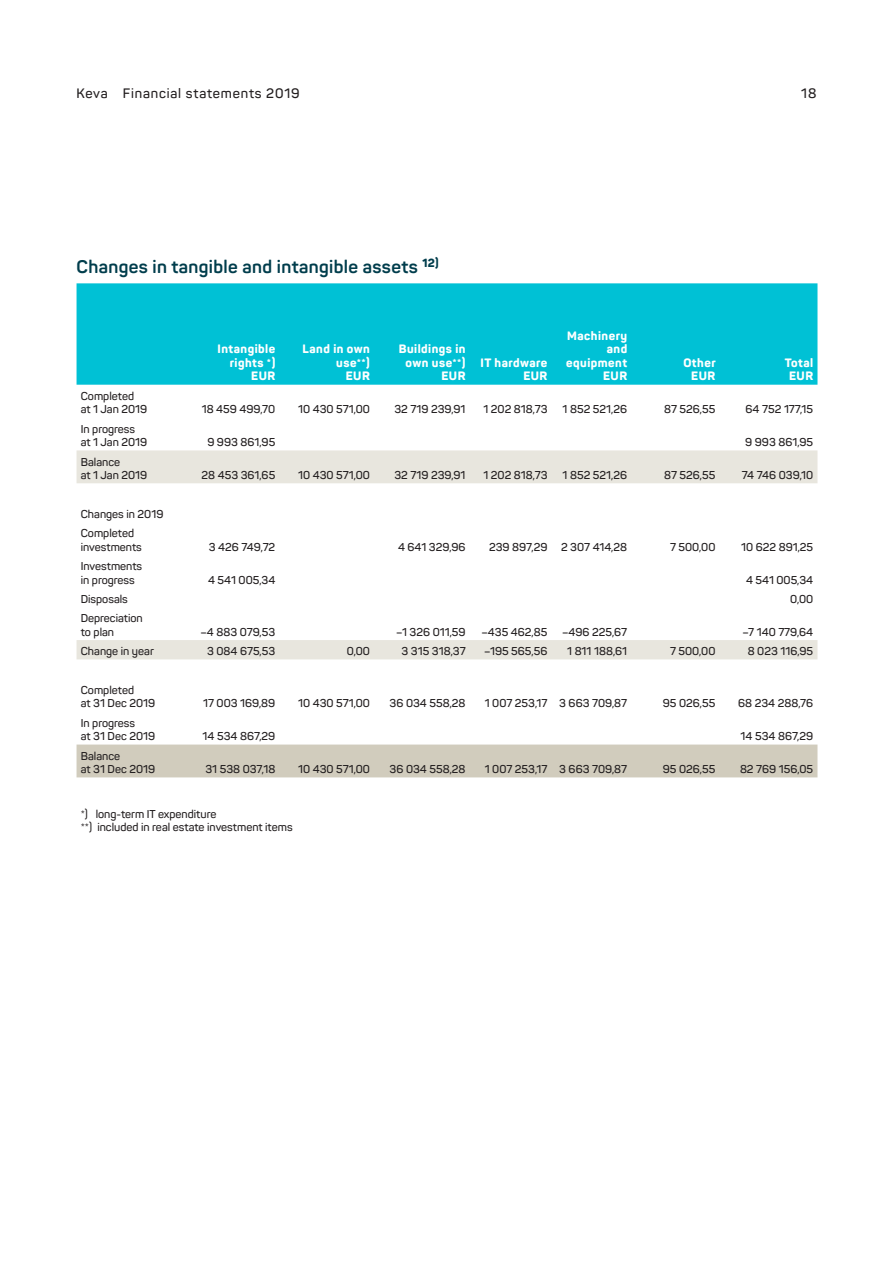
<style>
.page{position:relative;width:893px;height:1263px;background:#fff}
.page>*{position:absolute;margin:0;border:0;box-sizing:border-box;transform-origin:0 0}
.otsikko_2{font:700 18px "Panton";letter-spacing:.02em;color:#003d4c}
.t1{font:600 13.5px "Panton";letter-spacing:.06em;color:#231f20}
.taulukko_2{font:800 12px/13.5px "Panton";letter-spacing:.04em;color:#fff;text-align:right}
.taulukko_1{font:600 11.25px/13.5px "Panton";color:#231f20}
</style>
<div class="page">
<div style="left:77px;top:283px;width:740px;height:102px;background:#00c1d5"></div>
<svg style="left:77px;top:450px;width:740px;height:209px"></svg>
<div style="left:77px;top:744px;width:740px;height:33px;background:#d1ccbd"></div>
<p class="t1" style="left:77px;top:85px;width:225px">Keva Financial statements 2019</p>
<p class="t1" style="left:801px;top:85px;width:17px">18</p>
<p class="otsikko_2" style="left:77px;top:255px;width:364px">Changes in tangible and intangible assets <sup>12)</sup></p>
<p class="taulukko_2" style="left:218px;top:342px;width:59px">Intangible</p>
<p class="taulukko_2" style="left:230px;top:356px;width:47px">rights *)</p>
<p class="taulukko_2" style="left:251px;top:369px;width:26px">EUR</p>
<p class="taulukko_2" style="left:303px;top:342px;width:69px">Land in own</p>
<p class="taulukko_2" style="left:336px;top:356px;width:35px">use**)</p>
<p class="taulukko_2" style="left:346px;top:369px;width:26px">EUR</p>
<p class="taulukko_2" style="left:399px;top:342px;width:68px">Buildings in</p>
<p class="taulukko_2" style="left:405px;top:356px;width:62px">own use**)</p>
<p class="taulukko_2" style="left:441px;top:369px;width:26px">EUR</p>
<p class="taulukko_2" style="left:480px;top:356px;width:68px">IT hardware</p>
<p class="taulukko_2" style="left:523px;top:369px;width:26px">EUR</p>
<p class="taulukko_2" style="left:567px;top:329px;width:62px">Machinery and</p>
<p class="taulukko_2" style="left:566px;top:356px;width:62px">equipment</p>
<p class="taulukko_2" style="left:603px;top:369px;width:26px">EUR</p>
<p class="taulukko_2" style="left:683px;top:356px;width:34px">Other</p>
<p class="taulukko_2" style="left:691px;top:369px;width:26px">EUR</p>
<p class="taulukko_2" style="left:785px;top:356px;width:30px">Total</p>
<p class="taulukko_2" style="left:789px;top:369px;width:26px">EUR</p>
<p class="taulukko_1" style="left:81px;top:389px;width:68px">Completed<br>at 1 Jan 2019</p>
<p class="taulukko_1" style="left:81px;top:422px;width:68px">In progress at 1 Jan 2019</p>
<p class="taulukko_1" style="left:81px;top:455px;width:68px">Balance<br>at 1 Jan 2019</p>
<p class="taulukko_1" style="left:81px;top:507px;width:84px">Changes in 2019</p>
<p class="taulukko_1" style="left:81px;top:526px;width:63px">Completed investments</p>
<p class="taulukko_1" style="left:81px;top:559px;width:63px">Investments in progress</p>
<p class="taulukko_1" style="left:202px;top:402px;width:75px">18 459 499,70</p>
<p class="taulukko_1" style="left:298px;top:402px;width:73px">10 430 571,00</p>
<p class="taulukko_1" style="left:394px;top:402px;width:73px">32 719 239,91</p>
<p class="taulukko_1" style="left:483px;top:402px;width:66px">1 202 818,73</p>
<p class="taulukko_1" style="left:562px;top:402px;width:66px">1 852 521,26</p>
<p class="taulukko_1" style="left:664px;top:402px;width:53px">87 526,55</p>
<p class="taulukko_1" style="left:746px;top:402px;width:69px">64 752 177,15</p>
<p class="taulukko_1" style="left:207px;top:435px;width:69px">9 993 861,95</p>
<p class="taulukko_1" style="left:745px;top:435px;width:69px">9 993 861,95</p>
<p class="taulukko_1" style="left:201px;top:468px;width:75px">28 453 361,65</p>
<p class="taulukko_1" style="left:298px;top:468px;width:73px">10 430 571,00</p>
<p class="taulukko_1" style="left:394px;top:468px;width:73px">32 719 239,91</p>
<p class="taulukko_1" style="left:483px;top:468px;width:66px">1 202 818,73</p>
<p class="taulukko_1" style="left:562px;top:468px;width:66px">1 852 521,26</p>
<p class="taulukko_1" style="left:664px;top:468px;width:53px">87 526,55</p>
<p class="taulukko_1" style="left:742px;top:468px;width:73px">74 746 039,10</p>
<p class="taulukko_1" style="left:209px;top:540px;width:68px">3 426 749,72</p>
<p class="taulukko_1" style="left:398px;top:540px;width:69px">4 641 329,96</p>
<p class="taulukko_1" style="left:489px;top:540px;width:60px">239 897,29</p>
<p class="taulukko_1" style="left:561px;top:540px;width:68px">2 307 414,28</p>
<p class="taulukko_1" style="left:670px;top:540px;width:47px">7 500,00</p>
<p class="taulukko_1" style="left:741px;top:540px;width:74px">10 622 891,25</p>
<p class="taulukko_1" style="left:208px;top:573px;width:69px">4 541 005,34</p>
<p class="taulukko_1" style="left:746px;top:573px;width:69px">4 541 005,34</p>
<p class="taulukko_1" style="left:81px;top:592px;width:49px">Disposals</p>
<p class="taulukko_1" style="left:790px;top:592px;width:25px">0,00</p>
<p class="taulukko_1" style="left:81px;top:611px;width:64px">Depreciation to plan</p>
<p class="taulukko_1" style="left:200px;top:625px;width:76px">–4 883 079,53</p>
<p class="taulukko_1" style="left:396px;top:625px;width:71px">–1 326 011,59</p>
<p class="taulukko_1" style="left:481px;top:625px;width:68px">–435 462,85</p>
<p class="taulukko_1" style="left:562px;top:625px;width:67px">–496 225,67</p>
<p class="taulukko_1" style="left:742px;top:625px;width:72px">–7 140 779,64</p>
<p class="taulukko_1" style="left:81px;top:644px;width:75px">Change in year</p>
<p class="taulukko_1" style="left:207px;top:644px;width:70px">3 084 675,53</p>
<p class="taulukko_1" style="left:347px;top:644px;width:25px">0,00</p>
<p class="taulukko_1" style="left:402px;top:644px;width:66px">3 315 318,37</p>
<p class="taulukko_1" style="left:484px;top:644px;width:65px">–195 565,56</p>
<p class="taulukko_1" style="left:567px;top:644px;width:62px">1 811 188,61</p>
<p class="taulukko_1" style="left:670px;top:644px;width:47px">7 500,00</p>
<p class="taulukko_1" style="left:748px;top:644px;width:67px">8 023 116,95</p>
<p class="taulukko_1" style="left:81px;top:683px;width:76px">Completed<br>at 31 Dec 2019</p>
<p class="taulukko_1" style="left:203px;top:697px;width:74px">17 003 169,89</p>
<p class="taulukko_1" style="left:298px;top:697px;width:73px">10 430 571,00</p>
<p class="taulukko_1" style="left:390px;top:697px;width:78px">36 034 558,28</p>
<p class="taulukko_1" style="left:485px;top:697px;width:64px">1 007 253,17</p>
<p class="taulukko_1" style="left:559px;top:697px;width:69px">3 663 709,87</p>
<p class="taulukko_1" style="left:663px;top:697px;width:54px">95 026,55</p>
<p class="taulukko_1" style="left:738px;top:697px;width:77px">68 234 288,76</p>
<p class="taulukko_1" style="left:81px;top:716px;width:76px">In progress<br>at 31 Dec 2019</p>
<p class="taulukko_1" style="left:203px;top:729px;width:74px">14 534 867,29</p>
<p class="taulukko_1" style="left:740px;top:729px;width:74px">14 534 867,29</p>
<p class="taulukko_1" style="left:81px;top:749px;width:76px">Balance<br>at 31 Dec 2019</p>
<p class="taulukko_1" style="left:205px;top:762px;width:71px">31 538 037,18</p>
<p class="taulukko_1" style="left:298px;top:762px;width:73px">10 430 571,00</p>
<p class="taulukko_1" style="left:390px;top:762px;width:78px">36 034 558,28</p>
<p class="taulukko_1" style="left:485px;top:762px;width:64px">1 007 253,17</p>
<p class="taulukko_1" style="left:559px;top:762px;width:69px">3 663 709,87</p>
<p class="taulukko_1" style="left:663px;top:762px;width:54px">95 026,55</p>
<p class="taulukko_1" style="left:740px;top:762px;width:75px">82 769 156,05</p>
<p class="taulukko_1" style="left:81px;top:807px;width:137px">*) long-term IT expenditure</p>
<p class="taulukko_1" style="left:81px;top:820px;width:213px">**) included in real estate investment items</p>
</div>
